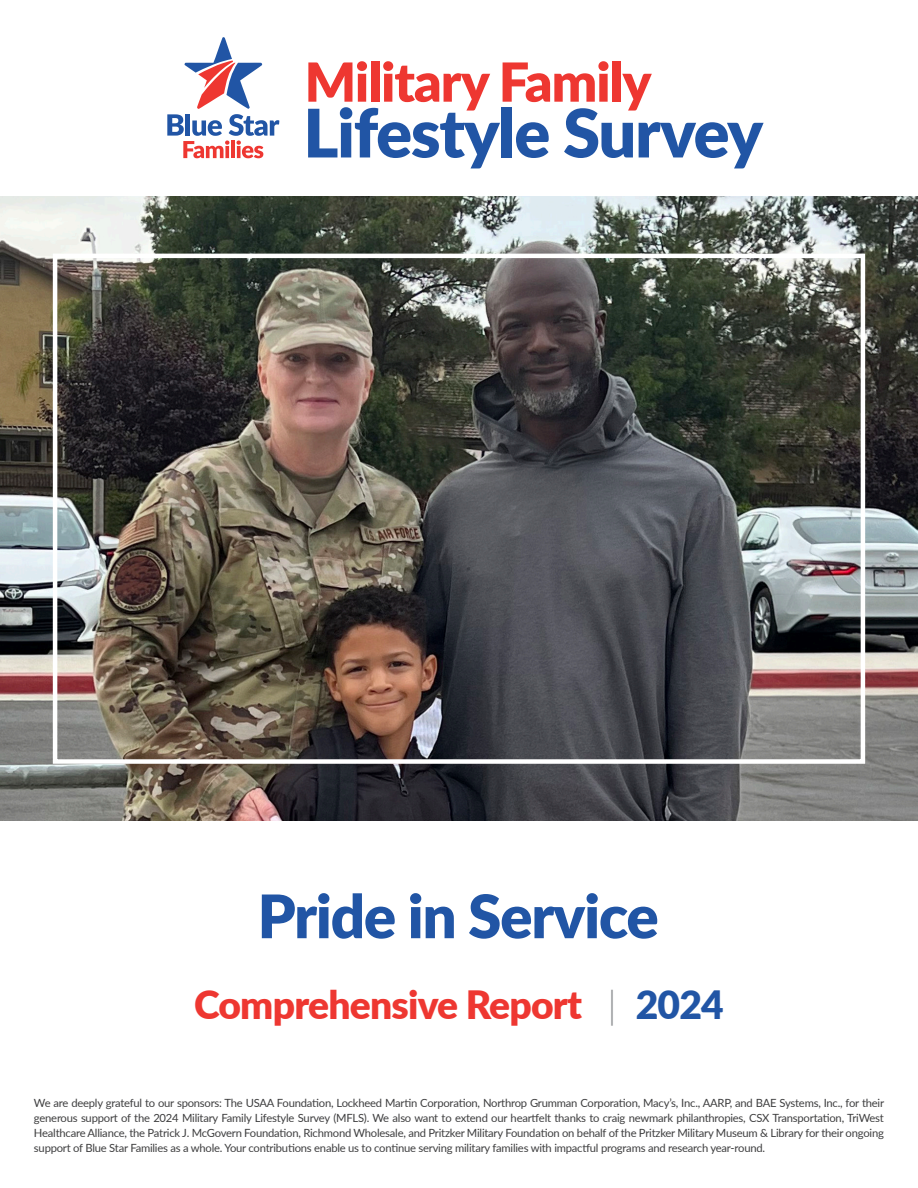
<style>
.page{position:relative;width:918px;height:1188px;background:#fff}
.page>*{position:absolute;margin:0;border:0;box-sizing:border-box;transform-origin:0 0}
.t1{font:900 60px "Lato";letter-spacing:-.02em;color:#2155a5}
.t2{font:900 39px "Lato";letter-spacing:-.02em;color:#ee3731}
.t3{font:11.25px/15px "Lato";letter-spacing:-.02em;color:#3e3e3f;text-align:justify}
.s1{font-weight:300;color:#939598}
.s2{color:#2155a5}
</style>
<div class="page">
<img style="left:0;top:197px;width:918px;height:624px">
<div style="left:53px;top:254px;width:812px;height:510px;border:4px solid #fff"></div>
<svg style="left:308px;top:61px;width:456px;height:107px"></svg>
<svg style="left:167px;top:37px;width:112px;height:121px"></svg>
<p class="t1" style="left:258px;top:871px;width:403px">Pride in Service</p>
<p class="t2" style="left:194px;top:976px;width:531px">Comprehensive Report <span class="s1">|</span> <span class="s2">2024</span></p>
<p class="t3" style="left:34px;top:1095px;width:852px">We are deeply grateful to our sponsors: The USAA Foundation, Lockheed Martin Corporation, Northrop Grumman Corporation, Macy’s, Inc., AARP, and BAE Systems, Inc., for their generous support of the 2024 Military Family Lifestyle Survey (MFLS). We also want to extend our heartfelt thanks to craig newmark philanthropies, CSX Transportation, TriWest Healthcare Alliance, the Patrick J. McGovern Foundation, Richmond Wholesale, and Pritzker Military Foundation on behalf of the Pritzker Military Museum &amp; Library for their ongoing support of Blue Star Families as a whole. Your contributions enable us to continue serving military families with impactful programs and research year-round.</p>
</div>
